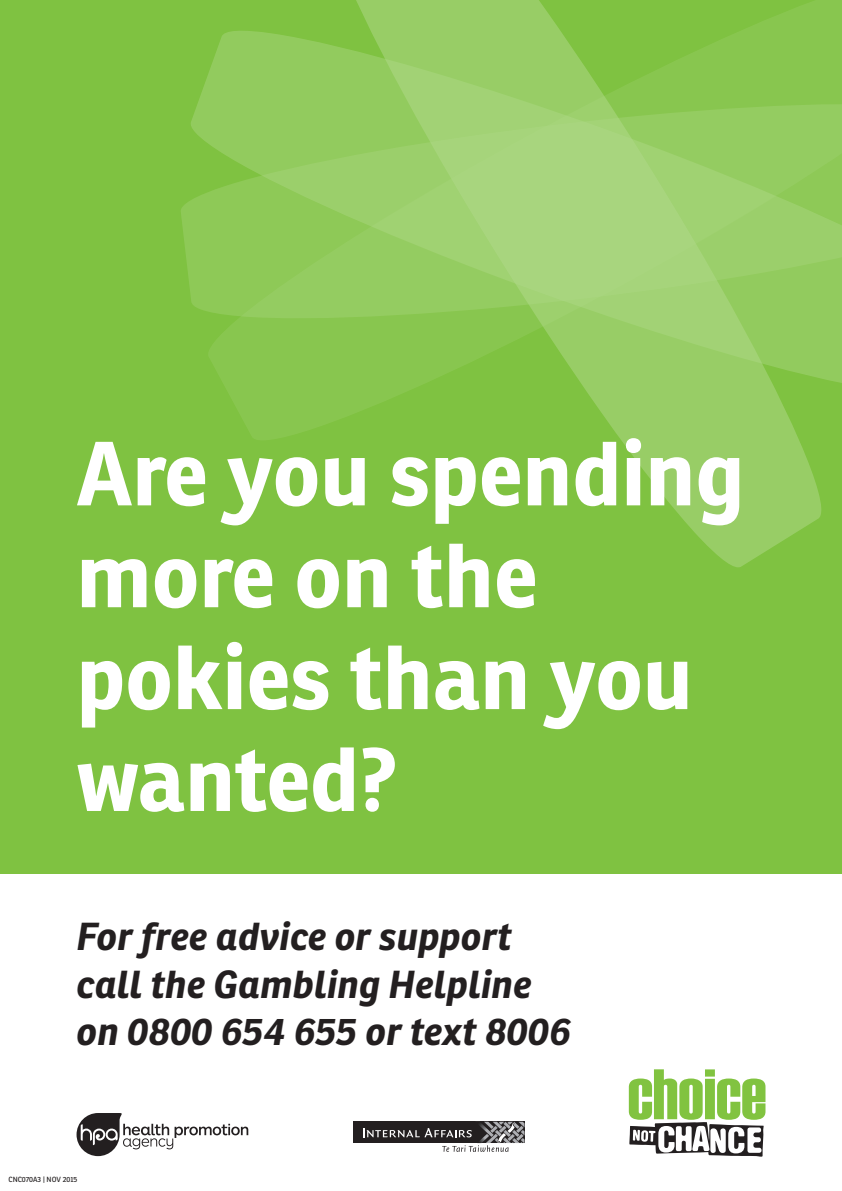
<style>
.page{position:relative;width:842px;height:1191px;background:#fff}
.page>*{position:absolute;margin:0;border:0;box-sizing:border-box;transform-origin:0 0}
.t1{font:700 88.3px/101.8px "Ronnia Basic";color:#fff}
.t2{font:italic 700 38px/47.3px "Ronnia Basic";color:#231f20}
.t3{font:7.3px "Ronnia Basic Rg";color:#231f20}
</style>
<div class="page">
<div style="left:0;top:0;width:842px;height:873px;background:#7fc241"></div>
<svg style="left:77px;top:1113px;width:171px;height:43px"></svg>
<svg style="left:629px;top:1069px;width:136px;height:87px"></svg>
<svg style="left:228px;top:0;width:614px;height:440px"></svg>
<svg style="left:191px;top:31px;width:651px;height:361px;fill:#8ec957"></svg>
<svg style="left:326px;top:0;width:495px;height:567px"></svg>
<div style="left:353px;top:1121px;width:171px;height:22px;background:#231f20"></div>
<svg style="left:363px;top:1121px;width:161px;height:30px"></svg>
<h1 class="t1" style="left:77px;top:422px;width:669px">Are you spending more on the pokies than you wanted?</h1>
<p class="t2" style="left:77px;top:913px;width:496px">For free advice or support call the Gambling Helpline on 0800 654 655 or text 8006</p>
<p class="t3" style="left:9px;top:1175px;width:70px">CNC070A3 | NOV 2015</p>
</div>
